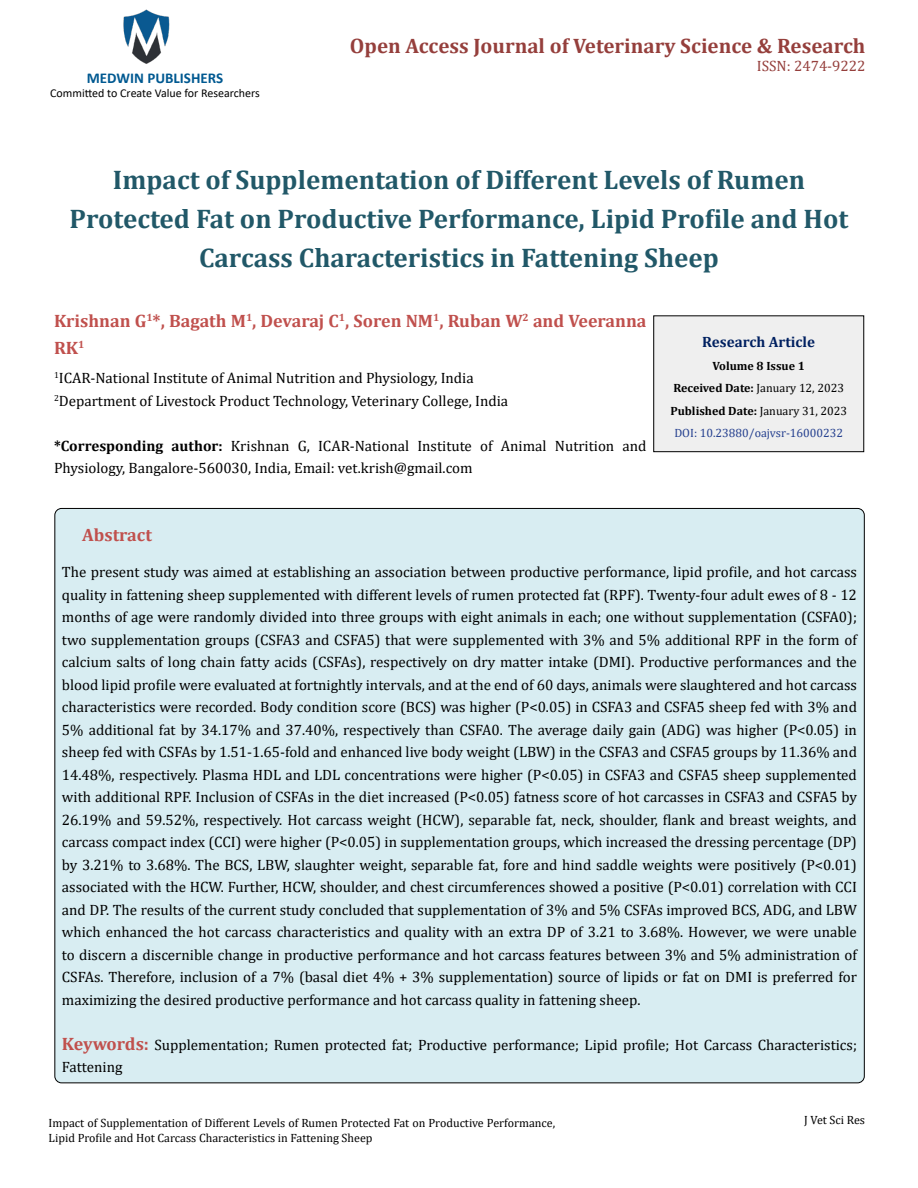
<style>
.page{position:relative;width:918px;height:1188px;background:#fff}
.page>*{position:absolute;margin:0;border:0;box-sizing:border-box;transform-origin:0 0}
.t1{font:700 27px/39px "Cambria";color:#215868;text-align:center}
.t2{font:700 21px "Cambria";color:#953f3c}
.t3{font:700 18px/27px "Cambria";color:#c0504d}
.t4{font:15px/22.5px "Cambria";color:#000}
.t5{font:700 15px "Calibri";color:#005991}
.t6{font:700 15px "Cambria";color:#002060}
.t7{font:15px "Cambria";color:#953f3c}
.t8{font:12px/14.4px "Cambria";color:#000}
.t9{font:700 12px/22.5px "Cambria";color:#000;text-align:center}
.t10{font:12px "Calibri";color:#000}
.s1{font-weight:700}
.s2{font-weight:400}
.s3{font-weight:400;color:#25408f}
.s4{font-weight:700;font-size:18px;color:#c0504d}
</style>
<div class="page">
<img style="left:123px;top:9px;width:47px;height:55px">
<div style="left:654px;top:316px;width:210px;height:136px;background:#efefef"></div>
<div style="left:653px;top:315px;width:211px;height:137px;border:1px solid #000"></div>
<div style="left:55px;top:508px;width:809px;height:575px;background:#d8edf2;border-radius:7px"></div>
<p class="t5" style="left:87px;top:67px;width:138px">MEDWIN PUBLISHERS</p>
<p class="t10" style="left:50px;top:85px;width:211px">Committed to Create Value for Researchers</p>
<h2 class="t2" style="left:350px;top:31px;width:517px">Open Access Journal of Veterinary Science &amp; Research</h2>
<p class="t7" style="left:757px;top:57px;width:110px">ISSN: 2474-9222</p>
<h1 class="t1" style="left:70px;top:159px;width:780px">Impact of Supplementation of Different Levels of Rumen<br>Protected Fat on Productive Performance, Lipid Profile and Hot<br>Carcass Characteristics in Fattening Sheep</h1>
<p class="t3" style="left:54px;top:307px;width:594px">Krishnan G<sup>1</sup>*, Bagath M<sup>1</sup>, Devaraj C<sup>1</sup>, Soren NM<sup>1</sup>, Ruban W<sup>2</sup> and Veeranna<br>RK<sup>1</sup></p>
<p class="t4" style="left:54px;top:367px;width:456px"><sup>1</sup>ICAR-National Institute of Animal Nutrition and Physiology, India<br><sup>2</sup>Department of Livestock Product Technology, Veterinary College, India</p>
<p class="t4" style="left:54px;top:434px;width:594px"><span class="s1">*Corresponding author:</span> Krishnan G, ICAR-National Institute of Animal Nutrition and<br>Physiology, Bangalore-560030, India, Email: vet.krish@gmail.com</p>
<p class="t6" style="left:702px;top:332px;width:114px">Research Article</p>
<p class="t9" style="left:670px;top:354px;width:178px">Volume 8 Issue 1<br>Received Date: <span class="s2">January 12, 2023<br></span>Published Date: <span class="s2">January 31, 2023<br></span><span class="s3">DOI: 10.23880/oajvsr-16000232</span></p>
<p class="t3" style="left:82px;top:521px;width:71px">Abstract</p>
<p class="t4" style="left:62px;top:561px;width:797px;text-align:justify">The present study was aimed at establishing an association between productive performance, lipid profile, and hot carcass quality in fattening sheep supplemented with different levels of rumen protected fat (RPF). Twenty-four adult ewes of 8 - 12 months of age were randomly divided into three groups with eight animals in each; one without supplementation (CSFA0); two supplementation groups (CSFA3 and CSFA5) that were supplemented with 3% and 5% additional RPF in the form of calcium salts of long chain fatty acids (CSFAs), respectively on dry matter intake (DMI). Productive performances and the blood lipid profile were evaluated at fortnightly intervals, and at the end of 60 days, animals were slaughtered and hot carcass characteristics were recorded. Body condition score (BCS) was higher (P&lt;0.05) in CSFA3 and CSFA5 sheep fed with 3% and 5% additional fat by 34.17% and 37.40%, respectively than CSFA0. The average daily gain (ADG) was higher (P&lt;0.05) in sheep fed with CSFAs by 1.51-1.65-fold and enhanced live body weight (LBW) in the CSFA3 and CSFA5 groups by 11.36% and 14.48%, respectively. Plasma HDL and LDL concentrations were higher (P&lt;0.05) in CSFA3 and CSFA5 sheep supplemented with additional RPF. Inclusion of CSFAs in the diet increased (P&lt;0.05) fatness score of hot carcasses in CSFA3 and CSFA5 by 26.19% and 59.52%, respectively. Hot carcass weight (HCW), separable fat, neck, shoulder, flank and breast weights, and carcass compact index (CCI) were higher (P&lt;0.05) in supplementation groups, which increased the dressing percentage (DP) by 3.21% to 3.68%. The BCS, LBW, slaughter weight, separable fat, fore and hind saddle weights were positively (P&lt;0.01) associated with the HCW. Further, HCW, shoulder, and chest circumferences showed a positive (P&lt;0.01) correlation with CCI and DP. The results of the current study concluded that supplementation of 3% and 5% CSFAs improved BCS, ADG, and LBW which enhanced the hot carcass characteristics and quality with an extra DP of 3.21 to 3.68%. However, we were unable to discern a discernible change in productive performance and hot carcass features between 3% and 5% administration of CSFAs. Therefore, inclusion of a 7% (basal diet 4% + 3% supplementation) source of lipids or fat on DMI is preferred for maximizing the desired productive performance and hot carcass quality in fattening sheep.</p>
<p class="t4" style="left:62px;top:1034px;width:797px"><span class="s4">Keywords:</span> Supplementation; Rumen protected fat; Productive performance; Lipid profile; Hot Carcass Characteristics;<br>Fattening</p>
<p class="t8" style="left:49px;top:1116px;width:508px">Impact of Supplementation of Different Levels of Rumen Protected Fat on Productive Performance,<br>Lipid Profile and Hot Carcass Characteristics in Fattening Sheep</p>
<p class="t8" style="left:804px;top:1113px;width:62px">J Vet Sci Res</p>
</div>
